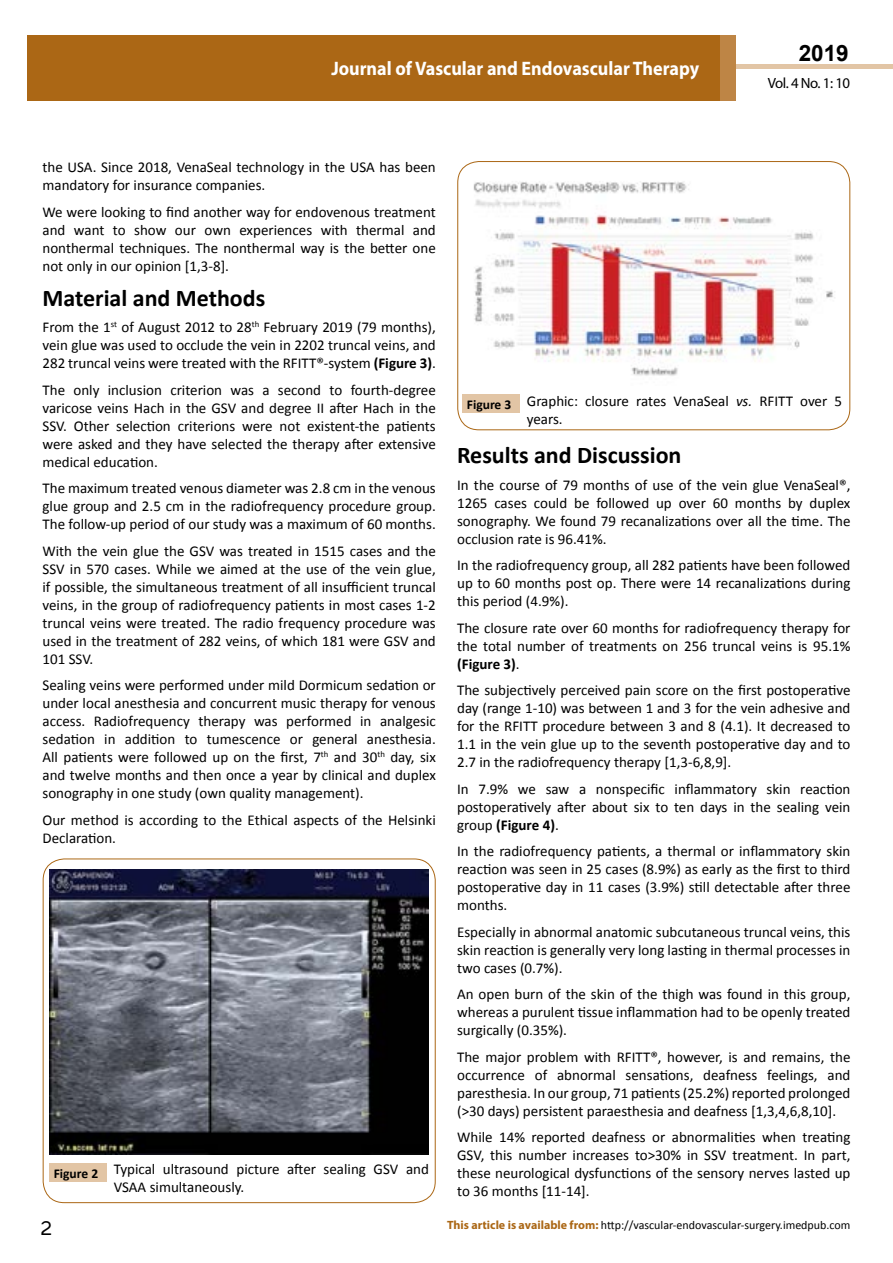
<style>
.page{position:relative;width:893px;height:1263px;background:#fff}
.page>*{position:absolute;margin:0;border:0;box-sizing:border-box;transform-origin:0 0}
.t1{font:25.5px "Tunga";color:#000}
.t2{font:700 24px "Calibri";color:#000}
.t3{font:700 22.5px "Arial";color:#000}
.t4{font:700 19.5px "Myriad Pro";color:#fff;scale:.93 1}
.t5{font:15px/18px "Calibri";color:#000;text-align:justify}
.t6{font:14.85px "Myriad Pro";letter-spacing:-.03em;color:#000}
.t7{font:700 13.5px "Calibri";color:#000}
.t8{font:12px "Calibri";color:#000}
.s1{font-weight:700}
.s2{font-style:italic}
.s3{font-family:"Myriad Pro";font-weight:700;color:#ab6715}
</style>
<div class="page">
<hr style="left:736px;top:65px;width:157px;height:4px;background:#e2c5a5">
<div style="left:27px;top:35px;width:694px;height:66px;background:#ab6715"></div>
<div style="left:720px;top:35px;width:16px;height:66px;background:#be8545"></div>
<img style="left:49px;top:869px;width:380px;height:286px">
<div style="left:49px;top:1163px;width:58px;height:19px;background:#e2c5a5"></div>
<div style="left:43px;top:858px;width:393px;height:345px;border:1px solid #ab6715;border-radius:21px"></div>
<div style="left:463px;top:394px;width:57px;height:19px;background:#e2c5a5"></div>
<img style="left:473px;top:181px;width:362px;height:195px">
<div style="left:457px;top:161px;width:393px;height:269px;border:1px solid #ab6715;border-radius:21px"></div>
<h3 class="t4" style="left:331px;top:56px;width:397px">Journal of Vascular and Endovascular Therapy</h3>
<h3 class="t3" style="left:799px;top:38px;width:52px">2019</h3>
<p class="t6" style="left:768px;top:74px;width:84px">Vol. 4 No. 1: 10</p>
<p class="t5" style="left:43px;top:158px;width:395px">the USA. Since 2018, VenaSeal technology in the USA has been mandatory for insurance companies.</p>
<p class="t5" style="left:43px;top:203px;width:395px">We were looking to find another way for endovenous treatment and want to show our own experiences with thermal and nonthermal techniques. The nonthermal way is the better one not only in our opinion [1,3-8].</p>
<h2 class="t2" style="left:43px;top:283px;width:224px">Material and Methods</h2>
<p class="t5" style="left:43px;top:318px;width:395px">From the 1<sup>st</sup> of August 2012 to 28<sup>th</sup> February 2019 (79 months), vein glue was used to occlude the vein in 2202 truncal veins, and 282 truncal veins were treated with the RFITT®-system <span class="s1">(Figure 3)</span>.</p>
<p class="t5" style="left:43px;top:381px;width:395px">The only inclusion criterion was a second to fourth-degree varicose veins Hach in the GSV and degree II after Hach in the SSV. Other selection criterions were not existent-the patients were asked and they have selected the therapy after extensive medical education.</p>
<p class="t5" style="left:43px;top:479px;width:395px">The maximum treated venous diameter was 2.8 cm in the venous glue group and 2.5 cm in the radiofrequency procedure group.<br>The follow-up period of our study was a maximum of 60 months.</p>
<p class="t5" style="left:43px;top:542px;width:395px">With the vein glue the GSV was treated in 1515 cases and the SSV in 570 cases. While we aimed at the use of the vein glue, if possible, the simultaneous treatment of all insufficient truncal veins, in the group of radiofrequency patients in most cases 1-2 truncal veins were treated. The radio frequency procedure was used in the treatment of 282 veins, of which 181 were GSV and 101 SSV.</p>
<p class="t5" style="left:43px;top:676px;width:395px">Sealing veins were performed under mild Dormicum sedation or under local anesthesia and concurrent music therapy for venous access. Radiofrequency therapy was performed in analgesic sedation in addition to tumescence or general anesthesia.<br>All patients were followed up on the first, 7<sup>th</sup> and 30<sup>th</sup> day, six and twelve months and then once a year by clinical and duplex sonography in one study (own quality management).</p>
<p class="t5" style="left:43px;top:811px;width:395px">Our method is according to the Ethical aspects of the Helsinki<br>Declaration.</p>
<p class="t7" style="left:54px;top:1164px;width:46px">Figure 2</p>
<p class="t5" style="left:114px;top:1160px;width:317px">Typical ultrasound picture after sealing GSV and<br>VSAA simultaneously.</p>
<p class="t5" style="left:527px;top:392px;width:317px;text-indent:-60px"><sub>Figure</sub> <sub>3</sub> Graphic: closure rates VenaSeal <span class="s2">vs.</span> RFITT over 5 years.</p>
<h2 class="t2" style="left:457px;top:440px;width:226px">Results and Discussion</h2>
<p class="t5" style="left:457px;top:476px;width:395px">In the course of 79 months of use of the vein glue VenaSeal®, 1265 cases could be followed up over 60 months by duplex sonography. We found 79 recanalizations over all the time. The occlusion rate is 96.41%.</p>
<p class="t5" style="left:457px;top:556px;width:395px">In the radiofrequency group, all 282 patients have been followed up to 60 months post op. There were 14 recanalizations during this period (4.9%).</p>
<p class="t5" style="left:457px;top:619px;width:395px">The closure rate over 60 months for radiofrequency therapy for the total number of treatments on 256 truncal veins is 95.1% <span class="s1">(Figure 3)</span>.</p>
<p class="t5" style="left:457px;top:681px;width:395px">The subjectively perceived pain score on the first postoperative day (range 1-10) was between 1 and 3 for the vein adhesive and for the RFITT procedure between 3 and 8 (4.1). It decreased to 1.1 in the vein glue up to the seventh postoperative day and to 2.7 in the radiofrequency therapy [1,3-6,8,9].</p>
<p class="t5" style="left:457px;top:780px;width:395px">In 7.9% we saw a nonspecific inflammatory skin reaction postoperatively after about six to ten days in the sealing vein group <span class="s1">(Figure 4)</span>.</p>
<p class="t5" style="left:457px;top:842px;width:395px">In the radiofrequency patients, a thermal or inflammatory skin reaction was seen in 25 cases (8.9%) as early as the first to third postoperative day in 11 cases (3.9%) still detectable after three months.</p>
<p class="t5" style="left:457px;top:923px;width:395px">Especially in abnormal anatomic subcutaneous truncal veins, this skin reaction is generally very long lasting in thermal processes in two cases (0.7%).</p>
<p class="t5" style="left:457px;top:985px;width:395px">An open burn of the skin of the thigh was found in this group, whereas a purulent tissue inflammation had to be openly treated surgically (0.35%).</p>
<p class="t5" style="left:457px;top:1048px;width:395px">The major problem with RFITT®, however, is and remains, the occurrence of abnormal sensations, deafness feelings, and paresthesia. In our group, 71 patients (25.2%) reported prolonged (&gt;30 days) persistent paraesthesia and deafness [1,3,4,6,8,10].</p>
<p class="t5" style="left:457px;top:1128px;width:395px">While 14% reported deafness or abnormalities when treating GSV, this number increases to&gt;30% in SSV treatment. In part, these neurological dysfunctions of the sensory nerves lasted up to 36 months [11-14].</p>
<h1 class="t1" style="left:41px;top:1211px;width:13px">2</h1>
<p class="t8" style="left:447px;top:1217px;width:405px"><span class="s3">This article is available from:</span> http://vascular-endovascular-surgery.imedpub.com</p>
</div>
